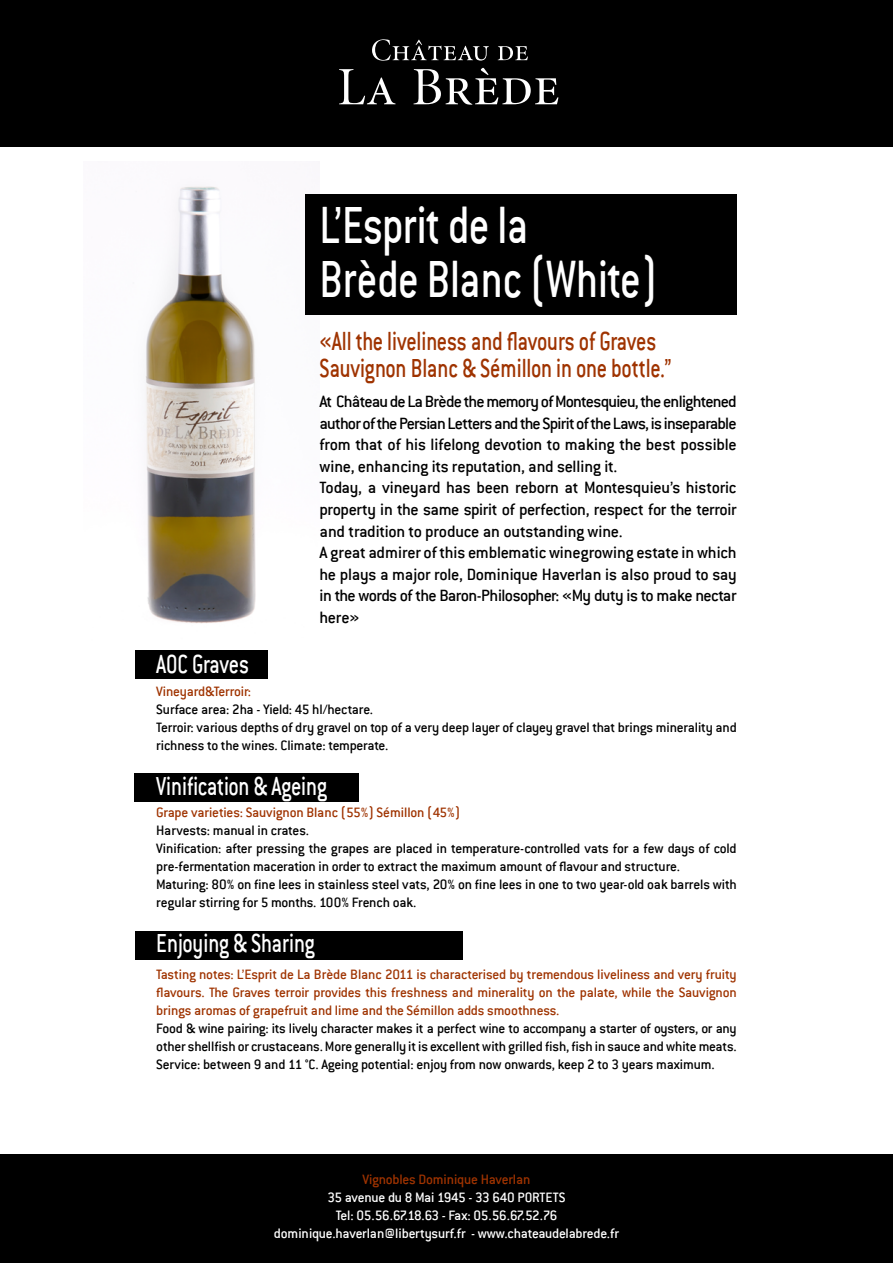
<style>
.page{position:relative;width:893px;height:1263px;background:#fff}
.page>*{position:absolute;margin:0;border:0;box-sizing:border-box;transform-origin:0 0}
.t1{font:500 57.6px/54px "Conduit ITC";letter-spacing:-.01em;color:#fff;scale:.78 1}
.t2{font:500 28.8px/27px "Conduit ITC";letter-spacing:-.01em;color:#9f3300;scale:.78 1}
.t3{font:500 28.8px "Conduit ITC";letter-spacing:-.015em;color:#fff;scale:.78 1}
.t4{font:500 18px/21.6px "Conduit ITC";letter-spacing:-.02em;color:#000}
.t5{font:500 15px/18px "Conduit ITC";letter-spacing:-.015em;color:#000}
.t6{font:500 15px/18px "Conduit ITC";letter-spacing:-.015em;color:#9f3300;text-align:justify}
.t7{font:500 15px/18px "Conduit ITC";letter-spacing:-.015em;color:#fff;text-align:center}
</style>
<div class="page">
<img style="left:145px;top:186px;width:111px;height:438px">
<div style="left:0;top:0;width:893px;height:147px;background:#000"></div>
<div style="left:0;top:1154px;width:893px;height:109px;background:#000"></div>
<svg style="left:372px;top:39px;width:117px;height:22px"></svg>
<svg style="left:498px;top:46px;width:30px;height:14px"></svg>
<svg style="left:339px;top:69px;width:56px;height:35px"></svg>
<svg style="left:414px;top:68px;width:144px;height:37px"></svg>
<div style="left:305px;top:194px;width:432px;height:121px;background:#000"></div>
<div style="left:135px;top:649px;width:132px;height:29px;background:#000"></div>
<div style="left:135px;top:773px;width:224px;height:29px;background:#000"></div>
<div style="left:135px;top:931px;width:328px;height:29px;background:#000"></div>
<h1 class="t1" style="left:320px;top:198px;width:434px">L’Esprit de la<br>Brède Blanc (White)</h1>
<h2 class="t2" style="left:320px;top:327px;width:453px">«All the liveliness and flavours of Graves<br>Sauvignon Blanc &amp; Sémillon in one bottle.”</h2>
<p class="t4" style="left:320px;top:390px;width:419px">At Château de La Brède the memory of Montesquieu, the enlightened author of the Persian Letters and the Spirit of the Laws, is inseparable from that of his lifelong devotion to making the best possible wine, enhancing its reputation, and selling it.<br>Today, a vineyard has been reborn at Montesquieu’s historic property in the same spirit of perfection, respect for the terroir and tradition to produce an outstanding wine.<br>A great admirer of this emblematic winegrowing estate in which he plays a major role, Dominique Haverlan is also proud to say in the words of the Baron-Philosopher: «My duty is to make nectar here»</p>
<h2 class="t3" style="left:156px;top:648px;width:120px">AOC Graves</h2>
<p class="t6" style="left:156px;top:682px;width:97px">Vineyard&amp;Terroir:</p>
<p class="t5" style="left:156px;top:700px;width:582px">Surface area: 2ha - Yield: 45 hl/hectare.<br>Terroir: various depths of dry gravel on top of a very deep layer of clayey gravel that brings minerality and richness to the wines. Climate: temperate.</p>
<h2 class="t3" style="left:156px;top:769px;width:220px">Vinification &amp; Ageing</h2>
<p class="t6" style="left:156px;top:803px;width:305px">Grape varieties: Sauvignon Blanc (55%) Sémillon (45%)</p>
<p class="t5" style="left:156px;top:821px;width:582px">Harvests: manual in crates.<br>Vinification: after pressing the grapes are placed in temperature-controlled vats for a few days of cold pre-fermentation maceration in order to extract the maximum amount of flavour and structure.<br>Maturing: 80% on fine lees in stainless steel vats, 20% on fine lees in one to two year-old oak barrels with regular stirring for 5 months. 100% French oak.</p>
<h2 class="t3" style="left:156px;top:927px;width:205px">Enjoying &amp; Sharing</h2>
<p class="t6" style="left:156px;top:965px;width:582px">Tasting notes: L’Esprit de La Brède Blanc 2011 is characterised by tremendous liveliness and very fruity flavours. The Graves terroir provides this freshness and minerality on the palate, while the Sauvignon brings aromas of grapefruit and lime and the Sémillon adds smoothness.</p>
<p class="t5" style="left:156px;top:1019px;width:582px;text-align:justify">Food &amp; wine pairing: its lively character makes it a perfect wine to accompany a starter of oysters, or any other shellfish or crustaceans. More generally it is excellent with grilled fish, fish in sauce and white meats.<br>Service: between 9 and 11 °C. Ageing potential: enjoy from now onwards, keep 2 to 3 years maximum.</p>
<p class="t6" style="left:362px;top:1170px;width:169px">Vignobles Dominique Haverlan</p>
<p class="t7" style="left:274px;top:1188px;width:347px">35 avenue du 8 Mai 1945 - 33 640 PORTETS<br>Tel: 05.56.67.18.63 - Fax: 05.56.67.52.76 dominique.haverlan@libertysurf.fr - www.chateaudelabrede.fr</p>
</div>
